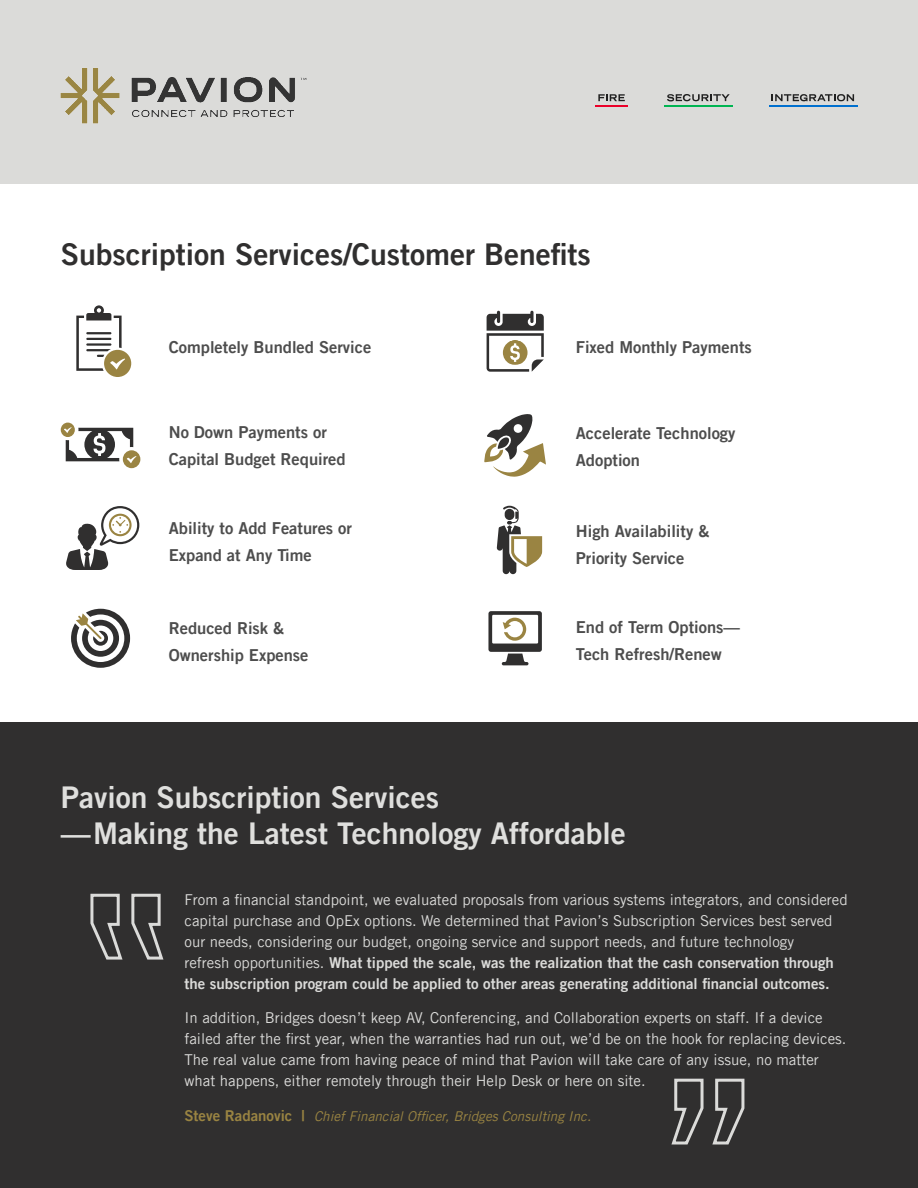
<style>
.page{position:relative;width:918px;height:1188px;background:#fff}
.page>*{position:absolute;margin:0;border:0;box-sizing:border-box;transform-origin:0 0}
.t1{font:30px/36px "Trade Gothic LT Pro Bd 2";color:#dfdfdd}
.t2{font:30px "Trade Gothic LT Pro Bd 2";color:#302f2f}
.Body_10{font:16.5px/27px "Trade Gothic LT Pro Bd 2";color:#4d4d4d}
.Body{font:15px/21px "Trade Gothic LT Pro";color:#dbdbd9}
.Body-2{font:italic 13.5px "Trade Gothic LT Pro";color:#9a8442}
.s1{font-family:"Trade Gothic LT Pro Bd 2"}
.s2{font-family:"Trade Gothic LT Pro Bd 2";font-style:normal;font-size:15px}
</style>
<div class="page">
<div style="left:0;top:722px;width:918px;height:466px;background:#302f2f"></div>
<svg style="left:90px;top:893px;width:74px;height:67px"></svg>
<svg style="left:671px;top:1078px;width:74px;height:67px"></svg>
<svg style="left:71px;top:609px;width:59px;height:59px"></svg>
<svg style="left:76px;top:305px;width:55px;height:72px"></svg>
<svg style="left:61px;top:423px;width:79px;height:45px"></svg>
<svg style="left:484px;top:414px;width:62px;height:63px"></svg>
<svg style="left:487px;top:311px;width:57px;height:61px"></svg>
<svg style="left:488px;top:611px;width:54px;height:54px"></svg>
<svg style="left:497px;top:506px;width:45px;height:68px"></svg>
<svg style="left:66px;top:506px;width:73px;height:64px"></svg>
<div style="left:0;top:0;width:918px;height:184px;background:#dbdbd9"></div>
<img style="left:60px;top:68px;width:247px;height:56px">
<svg style="left:598px;top:94px;width:27px;height:7px"></svg>
<hr style="left:595px;top:105px;width:33px;height:2px;background:#eb0029">
<svg style="left:772px;top:94px;width:82px;height:7px"></svg>
<hr style="left:769px;top:105px;width:88px;height:2px;background:#0070cf">
<svg style="left:667px;top:94px;width:63px;height:8px"></svg>
<hr style="left:664px;top:105px;width:68px;height:2px;background:#00b552">
<h3 class="t2" style="left:61px;top:235px;width:531px">Subscription Services/Customer Benefits</h3>
<p class="Body_10" style="left:169px;top:333px;width:204px">Completely Bundled Service</p>
<p class="Body_10" style="left:169px;top:418px;width:178px">No Down Payments or<br>Capital Budget Required</p>
<p class="Body_10" style="left:169px;top:514px;width:185px">Ability to Add Features or<br>Expand at Any Time</p>
<p class="Body_10" style="left:169px;top:614px;width:141px">Reduced Risk &amp;<br>Ownership Expense</p>
<p class="Body_10" style="left:576px;top:334px;width:177px">Fixed Monthly Payments</p>
<p class="Body_10" style="left:576px;top:419px;width:161px">Accelerate Technology<br>Adoption</p>
<p class="Body_10" style="left:576px;top:517px;width:135px">High Availability &amp;<br>Priority Service</p>
<p class="Body_10" style="left:576px;top:613px;width:166px">End of Term Options—<br>Tech Refresh/Renew</p>
<h3 class="t1" style="left:61px;top:779px;width:567px">Pavion Subscription Services<br>—Making the Latest Technology Affordable</h3>
<p class="Body" style="left:184px;top:889px;width:665px">From a financial standpoint, we evaluated proposals from various systems integrators, and considered capital purchase and OpEx options. We determined that Pavion’s Subscription Services best served our needs, considering our budget, ongoing service and support needs, and future technology<br>refresh opportunities. <span class="s1">What tipped the scale, was the realization that the cash conservation through the subscription program could be applied to other areas generating additional financial outcomes.</span></p>
<p class="Body" style="left:184px;top:1007px;width:663px">In addition, Bridges doesn’t keep AV, Conferencing, and Collaboration experts on staff. If a device failed after the first year, when the warranties had run out, we’d be on the hook for replacing devices.<br>The real value came from having peace of mind that Pavion will take care of any issue, no matter what happens, either remotely through their Help Desk or here on site.</p>
<p class="Body-2" style="left:184px;top:1108px;width:408px"><span class="s2">Steve Radanovic |</span> Chief Financial Officer, Bridges Consulting Inc.</p>
</div>
